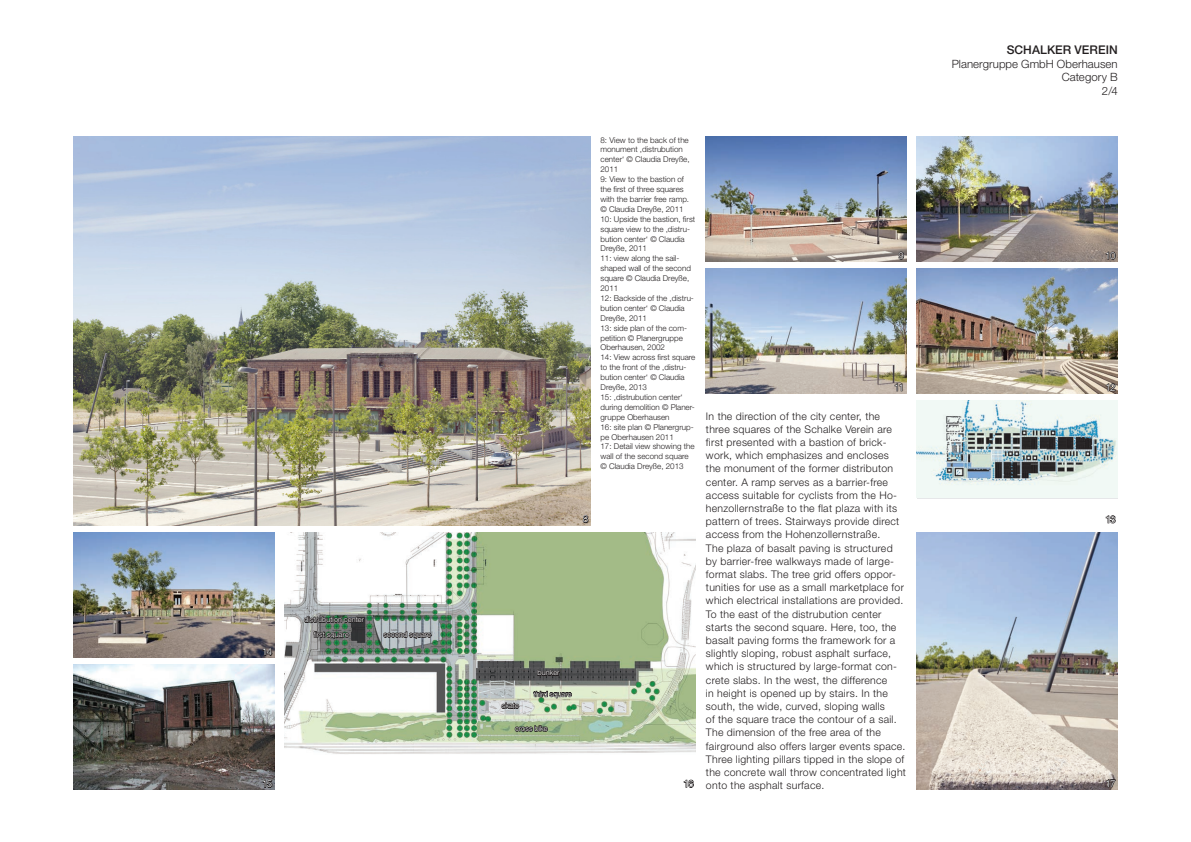
<style>
.page{position:relative;width:1191px;height:842px;background:#fff}
.page>*{position:absolute;margin:0;border:0;box-sizing:border-box;transform-origin:0 0}
.t1{font:500 12px "Helvetica Neue LT Pro";letter-spacing:.005em;color:#231f20}
.t2{font:300 11.4px/13.7px "Helvetica Neue LT Pro";letter-spacing:.005em;color:#231f20;text-align:right}
.t3{font:300 10.5px/13.2px "Helvetica Neue LT Pro";letter-spacing:.025em;color:#231f20}
.t4{font:300 9.6px "Helvetica Neue LT Pro";letter-spacing:-.06em;color:#fff}
.t5{font:300 8px/9.9px "Helvetica Neue LT Pro";color:#231f20}
.t6{font:300 7.2px "Helvetica Neue LT Pro";letter-spacing:.02em;color:#fff}
</style>
<div class="page">
<img style="left:73px;top:137px;width:517px;height:388px">
<img style="left:917px;top:533px;width:200px;height:256px">
<img style="left:706px;top:137px;width:200px;height:124px">
<img style="left:706px;top:269px;width:200px;height:124px">
<img style="left:73px;top:533px;width:201px;height:124px">
<img style="left:73px;top:665px;width:201px;height:124px">
<img style="left:917px;top:137px;width:200px;height:124px">
<img style="left:284px;top:533px;width:412px;height:221px">
<img style="left:917px;top:269px;width:200px;height:124px">
<div style="left:917px;top:401px;width:200px;height:98px;background:#f1f9f5"></div>
<img style="left:917px;top:401px;width:199px;height:83px">
<svg style="left:1105px;top:383px;width:11px;height:9px"></svg>
<svg style="left:1105px;top:515px;width:11px;height:9px"></svg>
<svg style="left:382px;top:629px;width:50px;height:12px"></svg>
<svg style="left:532px;top:689px;width:41px;height:12px"></svg>
<svg style="left:500px;top:701px;width:20px;height:8px"></svg>
<svg style="left:514px;top:724px;width:35px;height:11px"></svg>
<svg style="left:537px;top:668px;width:24px;height:11px"></svg>
<svg style="left:303px;top:615px;width:62px;height:26px;background:#555c58"></svg>
<svg style="left:1105px;top:251px;width:11px;height:9px"></svg>
<svg style="left:897px;top:250px;width:7px;height:10px"></svg>
<svg style="left:894px;top:383px;width:9px;height:9px"></svg>
<svg style="left:582px;top:514px;width:7px;height:10px"></svg>
<svg style="left:683px;top:779px;width:11px;height:9px"></svg>
<svg style="left:262px;top:646px;width:11px;height:11px"></svg>
<svg style="left:262px;top:779px;width:11px;height:10px"></svg>
<svg style="left:1105px;top:779px;width:12px;height:9px"></svg>
<p class="t1" style="left:1006px;top:42px;width:112px">SCHALKER VEREIN</p>
<p class="t2" style="left:951px;top:56px;width:167px">Planergruppe GmbH Oberhausen<br>Category B<br>2/4</p>
<p class="t5" style="left:600px;top:135px;width:96px">8: View to the back of the monument ‚distrubution center‘ © Claudia Dreyße,<br>2011<br>9: View to the bastion of the first of three squares with the barrier free ramp. © Claudia Dreyße, 2011<br>10: Upside the bastion, first square view to the ‚distru&shy;bution center‘ © Claudia<br>Dreyße, 2011<br>11: view along the sail&shy;shaped wall of the second square © Claudia Dreyße,<br>2011<br>12: Backside of the ‚distru&shy;bution center‘ © Claudia<br>Dreyße, 2011<br>13: side plan of the com&shy;petition © Planergruppe<br>Oberhausen, 2002<br>14: View across first square to the front of the ‚distru&shy;bution center‘ © Claudia<br>Dreyße, 2013<br>15: ‚distrubution center‘ during demolition © Planer&shy;gruppe Oberhausen<br>16: site plan © Planergrup&shy;pe Oberhausen 2011<br>17: Detail view showing the wall of the second square © Claudia Dreyße, 2013</p>
<p class="t4" style="left:898px;top:250px;width:7px">9</p>
<p class="t4" style="left:1105px;top:250px;width:12px">10</p>
<p class="t4" style="left:1105px;top:381px;width:12px">12</p>
<p class="t4" style="left:894px;top:381px;width:11px">11</p>
<p class="t3" style="left:706px;top:409px;width:202px">In the direction of the city center, the three squares of the Schalke Verein are first presented with a bastion of brick&shy;work, which emphasizes and encloses the monument of the former distributon center. A ramp serves as a barrier-free access suitable for cyclists from the Ho&shy;henzollernstraße to the flat plaza with its pattern of trees. Stairways provide direct access from the Hohenzollernstraße.<br>The plaza of basalt paving is structured by barrier-free walkways made of large&shy;format slabs. The tree grid offers oppor&shy;tunities for use as a small marketplace for which electrical installations are provided.<br>To the east of the distrubution center starts the second square. Here, too, the basalt paving forms the framework for a slightly sloping, robust asphalt surface, which is structured by large-format con&shy;crete slabs. In the west, the difference<br>in height is opened up by stairs. In the south, the wide, curved, sloping walls<br>of the square trace the contour of a sail.<br>The dimension of the free area of the fairground also offers larger events space.<br>Three lighting pillars tipped in the slope of the concrete wall throw concentrated light onto the asphalt surface.</p>
<p class="t4" style="left:583px;top:513px;width:7px">8</p>
<p class="t4" style="left:1105px;top:513px;width:12px">13</p>
<p class="t6" style="left:304px;top:615px;width:61px">distrubution center</p>
<p class="t6" style="left:313px;top:630px;width:37px">first square</p>
<p class="t6" style="left:383px;top:630px;width:49px">second square</p>
<p class="t4" style="left:262px;top:646px;width:11px">14</p>
<p class="t6" style="left:537px;top:668px;width:24px">bunker</p>
<p class="t6" style="left:533px;top:689px;width:39px">third square</p>
<p class="t6" style="left:502px;top:701px;width:19px">skate</p>
<p class="t6" style="left:515px;top:724px;width:34px">cross bike</p>
<p class="t4" style="left:262px;top:778px;width:12px">15</p>
<p class="t4" style="left:1105px;top:777px;width:11px">17</p>
<p class="t4" style="left:683px;top:778px;width:12px">16</p>
</div>
